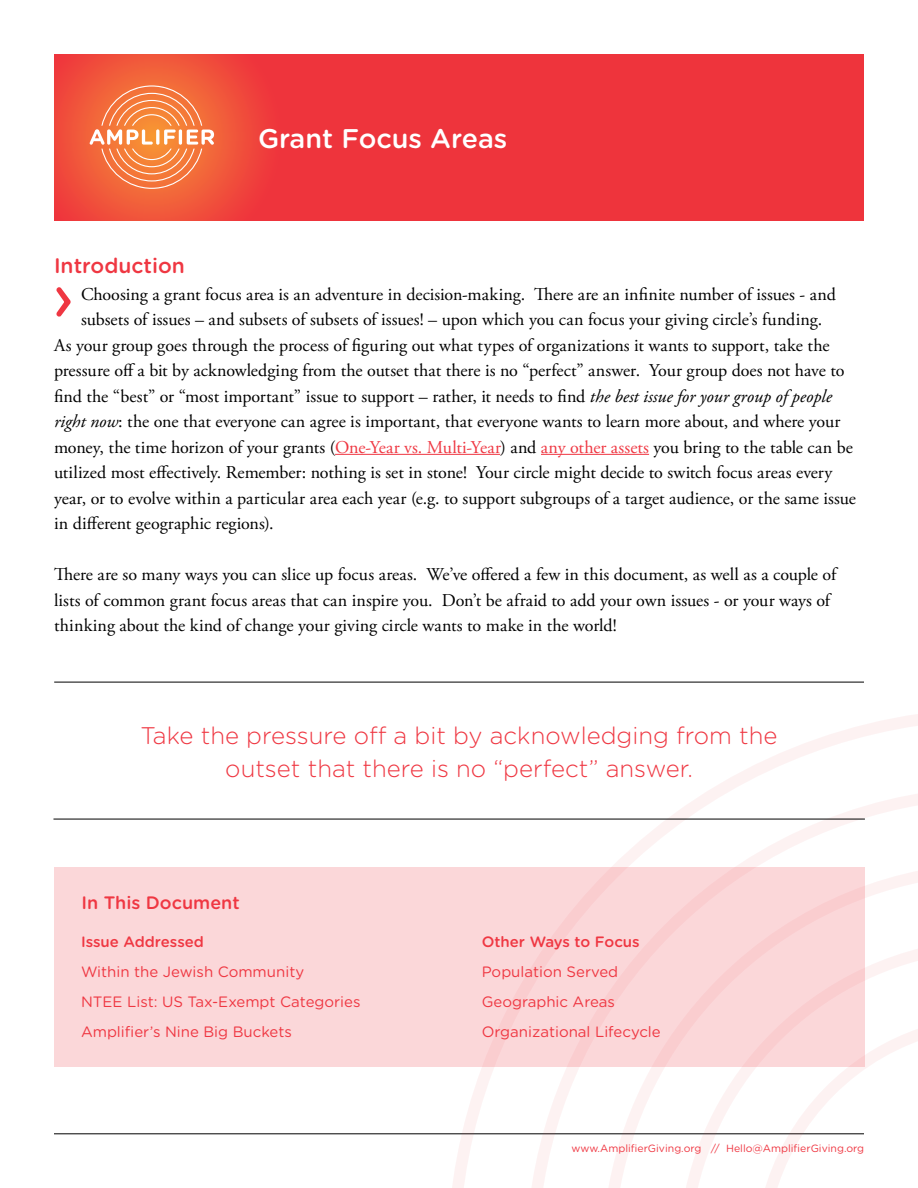
<style>
.page{position:relative;width:918px;height:1188px;background:#fff}
.page>*{position:absolute;margin:0;border:0;box-sizing:border-box;transform-origin:0 0}
.t1{font:500 27px "Gotham Rounded";color:#fff}
.t2{font:300 24px/33px "Gotham Rounded";color:#ef3742;text-align:center}
.t3{font:500 21px "Gotham Rounded";color:#ef3742}
.t4{font:18px/25.5px "Adobe Garamond Pro";color:#000}
.t5{font:500 18px "Gotham Rounded";color:#ef3742}
.t6{font:15px/30px "Gotham Rounded";color:#ef3742}
.t7{font:500 15px "Gotham Rounded";color:#ef3742}
.t8{font:10.5px "Gotham Rounded";color:#ef3742}
.s1{font-style:italic}
.s2{color:#ef3742}
</style>
<div class="page">
<hr style="left:54px;top:1134px;width:810px;height:1px;background:#000">
<svg style="left:397px;top:681px;width:521px;height:507px"></svg>
<hr style="left:335px;top:454px;width:165px;height:1px;background:#ef3742">
<hr style="left:541px;top:454px;width:108px;height:1px;background:#ef3742">
<svg style="left:54px;top:54px;width:810px;height:166px;background:#ee393b"></svg>
<svg style="left:56px;top:287px;width:15px;height:30px"></svg>
<svg style="left:90px;top:85px;width:124px;height:104px;background:#f58854"></svg>
<div style="left:54px;top:867px;width:810px;height:200px;background:#fbd7d9"></div>
<hr style="left:54px;top:682px;width:810px;height:1px;background:#000">
<hr style="left:53px;top:819px;width:812px;height:1px;background:#000">
<p class="t3" style="left:54px;top:251px;width:132px">Introduction</p>
<h1 class="t1" style="left:258px;top:119px;width:251px">Grant Focus Areas</h1>
<p class="t4" style="left:81px;top:282px;width:756px">Choosing a grant focus area is an adventure in decision-making. There are an infinite number of issues - and</p>
<p class="t4" style="left:81px;top:307px;width:743px">subsets of issues – and subsets of subsets of issues! – upon which you can focus your giving circle’s funding.</p>
<p class="t4" style="left:54px;top:333px;width:777px">As your group goes through the process of figuring out what types of organizations it wants to support, take the</p>
<p class="t4" style="left:54px;top:358px;width:792px">pressure off a bit by acknowledging from the outset that there is no “perfect” answer. Your group does not have to</p>
<p class="t4" style="left:54px;top:384px;width:780px">find the “best” or “most important” issue to support – rather, it needs to find <span class="s1">the best issue for your group of people</span></p>
<p class="t4" style="left:54px;top:409px;width:788px"><span class="s1">right now</span>: the one that everyone can agree is important, that everyone wants to learn more about, and where your</p>
<p class="t4" style="left:54px;top:435px;width:800px">money, the time horizon of your grants (<span class="s2">One-Year vs. Multi-Year</span>) and <span class="s2">any other assets</span> you bring to the table can be</p>
<p class="t4" style="left:54px;top:460px;width:780px">utilized most effectively. Remember: nothing is set in stone! Your circle might decide to switch focus areas every</p>
<p class="t4" style="left:54px;top:486px;width:804px">year, or to evolve within a particular area each year (e.g. to support subgroups of a target audience, or the same issue</p>
<p class="t4" style="left:54px;top:511px;width:221px">in different geographic regions).</p>
<p class="t4" style="left:54px;top:562px;width:784px">There are so many ways you can slice up focus areas. We’ve offered a few in this document, as well as a couple of lists of common grant focus areas that can inspire you. Don’t be afraid to add your own issues - or your ways of thinking about the kind of change your giving circle wants to make in the world!</p>
<h2 class="t2" style="left:141px;top:718px;width:639px">Take the pressure off a bit by acknowledging from the outset that there is no “perfect” answer.</h2>
<p class="t5" style="left:81px;top:890px;width:160px">In This Document</p>
<p class="t7" style="left:81px;top:931px;width:124px">Issue Addressed</p>
<p class="t6" style="left:81px;top:956px;width:281px">Within the Jewish Community<br>NTEE List: US Tax-Exempt Categories<br>Amplifier’s Nine Big Buckets</p>
<p class="t7" style="left:482px;top:931px;width:160px">Other Ways to Focus</p>
<p class="t6" style="left:482px;top:956px;width:181px">Population Served<br>Geographic Areas<br>Organizational Lifecycle</p>
<p class="t8" style="left:572px;top:1141px;width:294px">www.AmplifierGiving.org // Hello@AmplifierGiving.org</p>
</div>
